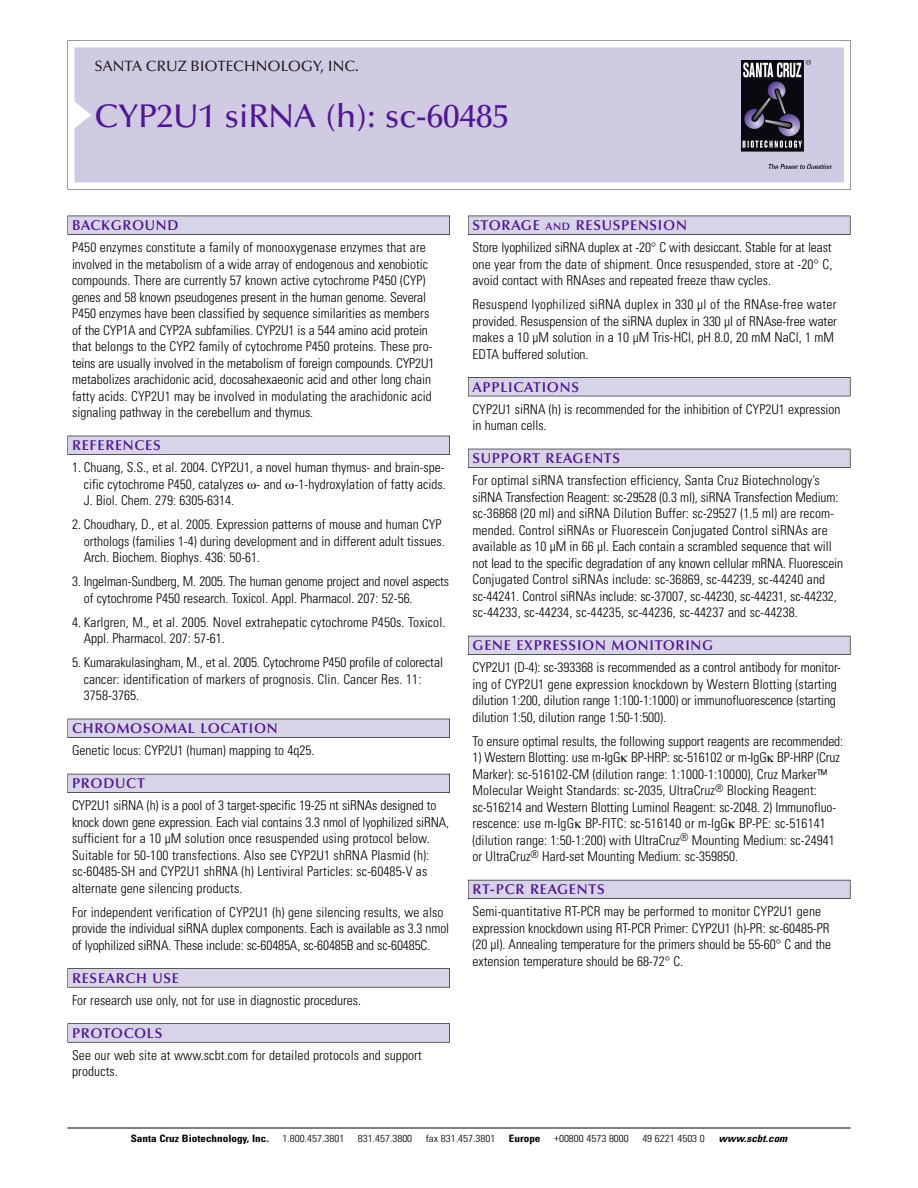
<style>
.page{position:relative;width:918px;height:1188px;background:#fff}
.page>*{position:absolute;margin:0;border:0;box-sizing:border-box;transform-origin:0 0}
.t1{font:500 33px "Optima";color:#511695}
.t2{font:500 15px "Optima";color:#231f20}
.t3{font:600 14.25px "Optima";letter-spacing:.05em;color:#511695}
.t4{font:300 condensed 13.5px/16.5px "Univers";color:#000}
.t5{font:300 condensed 10.2px "Univers";color:#000;scale:1.1 1}
.t6{font:700 condensed 10.2px "Univers";color:#000;scale:1.1 1}
.t7{font:italic 700 condensed 10.2px "Univers";color:#000;scale:1.1 1}
.s1{font-size:10.65px}
</style>
<div class="page">
<svg style="left:74px;top:41px;width:777px;height:148px"></svg>
<div style="left:74px;top:47px;width:770px;height:135px;background:#d1cae3"></div>
<img style="left:741px;top:60px;width:90px;height:108px">
<div style="left:68px;top:216px;width:382px;height:19px;background:#535256"></div>
<div style="left:68px;top:216px;width:381px;height:18px;background:#d7d4e8"></div>
<div style="left:68px;top:436px;width:382px;height:19px;background:#525156"></div>
<div style="left:68px;top:436px;width:381px;height:18px;background:#d7d4e8"></div>
<div style="left:68px;top:719px;width:382px;height:19px;background:#515057"></div>
<div style="left:68px;top:719px;width:381px;height:18px;background:#d7d4e8"></div>
<div style="left:68px;top:774px;width:382px;height:19px;background:#535259"></div>
<div style="left:68px;top:774px;width:381px;height:18px;background:#d7d4e8"></div>
<svg style="left:68px;top:968px;width:382px;height:20px"></svg>
<div style="left:68px;top:969px;width:381px;height:18px;background:#d7d4e8"></div>
<svg style="left:68px;top:1023px;width:382px;height:20px"></svg>
<div style="left:68px;top:1024px;width:381px;height:18px;background:#d7d4e8"></div>
<div style="left:468px;top:216px;width:382px;height:19px;background:#535256"></div>
<div style="left:468px;top:216px;width:382px;height:18px;background:#d7d4e8"></div>
<div style="left:468px;top:377px;width:382px;height:19px;background:#515155"></div>
<div style="left:468px;top:378px;width:382px;height:18px;background:#d7d4e8"></div>
<div style="left:468px;top:449px;width:382px;height:19px;background:#515057"></div>
<div style="left:468px;top:449px;width:382px;height:18px;background:#d7d4e8"></div>
<div style="left:468px;top:636px;width:382px;height:19px;background:#535259"></div>
<div style="left:468px;top:636px;width:382px;height:18px;background:#d7d4e8"></div>
<div style="left:468px;top:880px;width:382px;height:19px;background:#595860"></div>
<div style="left:468px;top:880px;width:382px;height:18px;background:#d7d4e8"></div>
<hr style="left:68px;top:1128px;width:782px;height:1px;background:#000">
<p class="t2" style="left:94px;top:60px;width:266px">SANTA CRUZ BIOTECHNOLOGY, INC.</p>
<p class="t1" style="left:94px;top:102px;width:416px">CYP2U1 siRNA (h): sc-60485</p>
<p class="t3" style="left:72px;top:219px;width:108px">BACKGROUND</p>
<p class="t4" style="left:72px;top:240px;width:364px">P450 enzymes constitute a family of monooxygenase enzymes that are involved in the metabolism of a wide array of endogenous and xenobiotic compounds. There are currently 57 known active cytochrome P450 (CYP) genes and 58 known pseudogenes present in the human genome. Several P450 enzymes have been classified by sequence similarities as members of the CYP1A and CYP2A subfamilies. CYP2U1 is a 544 amino acid protein that belongs to the CYP2 family of cytochrome P450 proteins. These pro&shy;teins are usually involved in the metabolism of foreign compounds. CYP2U1 metabolizes arachidonic acid, docosahexaeonic acid and other long chain fatty acids. CYP2U1 may be involved in modulating the arachidonic acid signaling pathway in the cerebellum and thymus.</p>
<p class="t3" style="left:72px;top:439px;width:90px">REFERENCES</p>
<p class="t4" style="left:84px;top:460px;width:364px;text-align:justify;text-indent:-12px">1. Chuang, S.S., et al. 2004. CYP2U1, a novel human thymus- and brain-spe&shy;cific cytochrome P450, catalyzes - and -1-hydroxylation of fatty acids.<br>J. Biol. Chem. 279: 6305-6314.</p>
<p class="t4" style="left:84px;top:517px;width:362px;text-indent:-12px">2. Choudhary, D., et al. 2005. Expression patterns of mouse and human CYP orthologs (families 1-4) during development and in different adult tissues.<br>Arch. Biochem. Biophys. 436: 50-61.</p>
<p class="t4" style="left:84px;top:574px;width:367px;text-indent:-12px">3. Ingelman-Sundberg, M. 2005. The human genome project and novel aspects of cytochrome P450 research. Toxicol. Appl. Pharmacol. 207: 52-56.</p>
<p class="t4" style="left:84px;top:615px;width:363px;text-indent:-12px">4. Karlgren, M., et al. 2005. Novel extrahepatic cytochrome P450s. Toxicol.<br>Appl. Pharmacol. 207: 57-61.</p>
<p class="t4" style="left:84px;top:655px;width:361px;text-indent:-12px">5. Kumarakulasingham, M., et al. 2005. Cytochrome P450 profile of colorectal cancer: identification of markers of prognosis. Clin. Cancer Res. 11:<br>3758-3765.</p>
<p class="t3" style="left:72px;top:722px;width:207px">CHROMOSOMAL LOCATION</p>
<p class="t4" style="left:72px;top:744px;width:244px">Genetic locus: CYP2U1 (human) mapping to 4q25.</p>
<p class="t3" style="left:72px;top:777px;width:74px">PRODUCT</p>
<p class="t4" style="left:72px;top:799px;width:379px">CYP2U1 siRNA (h) is a pool of 3 target-specific 19-25 nt siRNAs designed to knock down gene expression. Each vial contains 3.3 nmol of lyophilized siRNA, sufficient for a 10 µM solution once resuspended using protocol below.<br>Suitable for 50-100 transfections. Also see CYP2U1 shRNA Plasmid (h): sc-60485-SH and CYP2U1 shRNA (h) Lentiviral Particles: sc-60485-V as alternate gene silencing products.</p>
<p class="t4" style="left:72px;top:905px;width:379px">For independent verification of CYP2U1 (h) gene silencing results, we also provide the individual siRNA duplex components. Each is available as 3.3 nmol of lyophilized siRNA. These include: sc-60485A, sc-60485B and sc-60485C.</p>
<p class="t3" style="left:72px;top:972px;width:109px">RESEARCH USE</p>
<p class="t4" style="left:72px;top:993px;width:291px">For research use only, not for use in diagnostic procedures.</p>
<p class="t3" style="left:72px;top:1027px;width:92px">PROTOCOLS</p>
<p class="t4" style="left:72px;top:1048px;width:351px">See our web site at www.scbt.com for detailed protocols and support products.</p>
<p class="t3" style="left:473px;top:219px;width:216px">STORAGE <span class="s1">AND</span> RESUSPENSION</p>
<p class="t4" style="left:473px;top:240px;width:361px;text-align:justify">Store lyophilized siRNA duplex at -20° C with desiccant. Stable for at least one year from the date of shipment. Once resuspended, store at -20° C, avoid contact with RNAses and repeated freeze thaw cycles.</p>
<p class="t4" style="left:473px;top:297px;width:366px">Resuspend lyophilized siRNA duplex in 330 µl of the RNAse-free water provided. Resuspension of the siRNA duplex in 330 µl of RNAse-free water makes a 10 µM solution in a 10 µM Tris-HCl, pH 8.0, 20 mM NaCl, 1 mM EDTA buffered solution.</p>
<p class="t3" style="left:473px;top:381px;width:108px">APPLICATIONS</p>
<p class="t4" style="left:473px;top:402px;width:370px">CYP2U1 siRNA (h) is recommended for the inhibition of CYP2U1 expression in human cells.</p>
<p class="t3" style="left:473px;top:452px;width:149px">SUPPORT REAGENTS</p>
<p class="t4" style="left:473px;top:474px;width:372px">For optimal siRNA transfection efficiency, Santa Cruz Biotechnology’s siRNA Transfection Reagent: sc-29528 (0.3 ml), siRNA Transfection Medium: sc-36868 (20 ml) and siRNA Dilution Buffer: sc-29527 (1.5 ml) are recom&shy;mended. Control siRNAs or Fluorescein Conjugated Control siRNAs are available as 10 µM in 66 µl. Each contain a scrambled sequence that will not lead to the specific degradation of any known cellular mRNA. Fluorescein Conjugated Control siRNAs include: sc-36869, sc-44239, sc-44240 and sc-44241. Control siRNAs include: sc-37007, sc-44230, sc-44231, sc-44232, sc-44233, sc-44234, sc-44235, sc-44236, sc-44237 and sc-44238.</p>
<p class="t3" style="left:473px;top:639px;width:242px">GENE EXPRESSION MONITORING</p>
<p class="t4" style="left:473px;top:661px;width:370px">CYP2U1 (D-4): sc-393368 is recommended as a control antibody for monitor&shy;ing of CYP2U1 gene expression knockdown by Western Blotting (starting dilution 1:200, dilution range 1:100-1:1000) or immunofluorescence (starting dilution 1:50, dilution range 1:50-1:500).</p>
<p class="t4" style="left:473px;top:734px;width:372px">To ensure optimal results, the following support reagents are recommended:</p>
<p class="t4" style="left:473px;top:751px;width:369px">1) Western Blotting: use m-IgG BP-HRP: sc-516102 or m-IgG BP-HRP (Cruz Marker): sc-516102-CM (dilution range: 1:1000-1:10000), Cruz Marker™ Molecular Weight Standards: sc-2035, UltraCruz<sup>®</sup> Blocking Reagent: sc-516214 and Western Blotting Luminol Reagent: sc-2048. 2) Immunofluo&shy;rescence: use m-IgG BP-FITC: sc-516140 or m-IgG BP-PE: sc-516141 (dilution range: 1:50-1:200) with UltraCruz<sup>®</sup> Mounting Medium: sc-24941 or UltraCruz<sup>®</sup> Hard-set Mounting Medium: sc-359850.</p>
<p class="t3" style="left:473px;top:883px;width:134px">RT-PCR REAGENTS</p>
<p class="t4" style="left:473px;top:905px;width:360px">Semi-quantitative RT-PCR may be performed to monitor CYP2U1 gene expression knockdown using RT-PCR Primer: CYP2U1 (h)-PR: sc-60485-PR (20 µl). Annealing temperature for the primers should be 55-60° C and the extension temperature should be 68-72° C.</p>
<p class="t6" style="left:131px;top:1135px;width:127px">Santa Cruz Biotechnology, Inc.</p>
<p class="t5" style="left:282px;top:1135px;width:58px">1.800.457.3801</p>
<p class="t5" style="left:358px;top:1135px;width:51px">831.457.3800</p>
<p class="t5" style="left:426px;top:1135px;width:65px">fax 831.457.3801</p>
<p class="t6" style="left:509px;top:1135px;width:30px">Europe</p>
<p class="t5" style="left:554px;top:1135px;width:69px">+00800 4573 8000</p>
<p class="t5" style="left:642px;top:1135px;width:58px">49 6221 4503 0</p>
<p class="t7" style="left:719px;top:1135px;width:66px">www.scbt.com</p>
</div>
